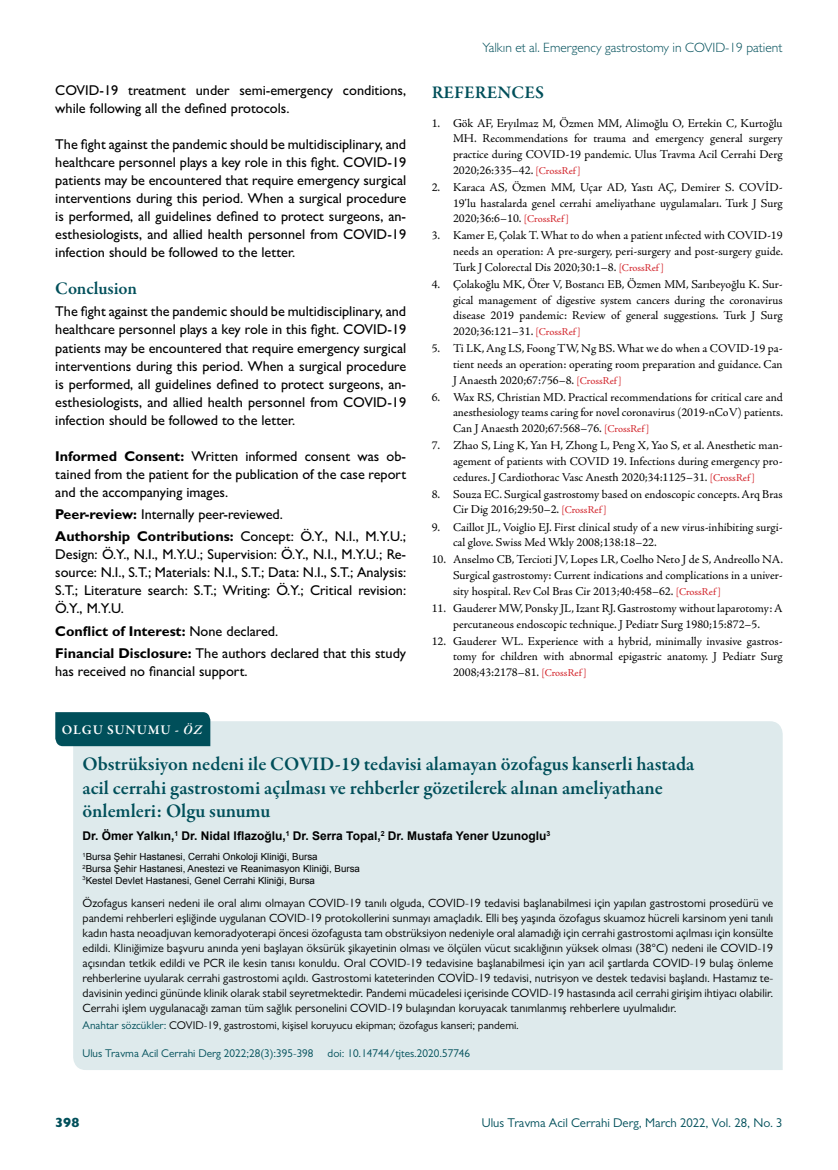
<style>
.page{position:relative;width:838px;height:1170px;background:#fff}
.page>*{position:absolute;margin:0;border:0;box-sizing:border-box;transform-origin:0 0}
.t1{font:600 19.5px/23.4px "Garamond Premr Pro";color:#004f5a}
.t2{font:600 18px "Garamond Premr Pro";color:#004f5a}
.t3{font:500 14.25px/18px "Gill Sans MT Pro";color:#000;text-align:justify}
.t4{font:300 13.5px "Gill Sans MT Pro";color:#004f5a}
.t5{font:600 13.5px "Garamond Premr Pro";letter-spacing:.055em;color:#fff}
.t6{font:800 13.5px "Gill Sans MT Pro";color:#004f5a}
.t7{font:12.75px "Gill Sans MT Pro";color:#004f5a}
.t8{font:12px/15.8px "Adobe Jenson Pro";color:#000;text-align:justify}
.t9{font:12px/15px "Gill Sans MT Pro";color:#000;text-align:justify}
.t10{font:700 12px "Arial";color:#000}
.t11{font:11.25px "Gill Sans MT Pro";color:#000}
.t12{font:11.25px "Gill Sans MT Pro";color:#004f5a}
.t13{font:9.75px/11.7px "Arial";color:#000}
.s1{font-weight:700}
.s2{font-size:10.5px;color:#d2232a}
.s3{font-style:italic}
.s4{color:#004f5a}
</style>
<div class="page">
<div style="left:73px;top:721px;width:709px;height:348px;background:#deeaec"></div>
<div style="left:55px;top:712px;width:155px;height:34px;background:#004f5a"></div>
<p class="t3" style="left:55px;top:81px;width:352px">COVID-19 treatment under semi-emergency conditions, while following all the defined protocols.</p>
<p class="t3" style="left:55px;top:135px;width:352px">The fight against the pandemic should be multidisciplinary, and healthcare personnel plays a key role in this fight. COVID-19 patients may be encountered that require emergency surgical interventions during this period. When a surgical procedure is performed, all guidelines defined to protect surgeons, an&shy;esthesiologists, and allied health personnel from COVID-19 infection should be followed to the letter.</p>
<h2 class="t2" style="left:55px;top:278px;width:83px">Conclusion</h2>
<p class="t3" style="left:55px;top:302px;width:352px">The fight against the pandemic should be multidisciplinary, and healthcare personnel plays a key role in this fight. COVID-19 patients may be encountered that require emergency surgical interventions during this period. When a surgical procedure is performed, all guidelines defined to protect surgeons, an&shy;esthesiologists, and allied health personnel from COVID-19 infection should be followed to the letter.</p>
<p class="t3" style="left:55px;top:446px;width:352px"><span class="s1">Informed Consent:</span> Written informed consent was ob&shy;tained from the patient for the publication of the case report and the accompanying images.</p>
<p class="t3" style="left:55px;top:503px;width:352px;line-height:22.2px"><span class="s1">Peer-review:</span> Internally peer-reviewed.<br><span class="s1">Authorship Contributions:</span> Concept: Ö.Y., N.I., M.Y.U.;</p>
<p class="t3" style="left:55px;top:545px;width:352px">Design: Ö.Y., N.I., M.Y.U.; Supervision: Ö.Y., N.I., M.Y.U.; Re&shy;source: N.I., S.T.; Materials: N.I., S.T.; Data: N.I., S.T.; Analysis:<br>S.T.; Literature search: S.T.; Writing: Ö.Y.; Critical revision:<br>Ö.Y., M.Y.U.</p>
<p class="t3" style="left:55px;top:619px;width:352px;line-height:22.2px"><span class="s1">Conflict of Interest:</span> None declared.<br><span class="s1">Financial Disclosure:</span> The authors declared that this study</p>
<p class="t3" style="left:55px;top:662px;width:194px">has received no financial support.</p>
<p class="t4" style="left:482px;top:39px;width:302px">Yalkın et al. Emergency gastrostomy in COVID-19 patient</p>
<h2 class="t2" style="left:432px;top:82px;width:114px">REFERENCES</h2>
<p class="t8" style="left:453px;top:115px;width:331px;text-indent:-21px">1. Gök AF, Eryılmaz M, Özmen MM, Alimoğlu O, Ertekin C, Kurtoğlu MH. Recommendations for trauma and emergency general surgery practice during COVID-19 pandemic. Ulus Travma Acil Cerrahi Derg 2020;26:335–42. <span class="s2">[CrossRef ]</span></p>
<p class="t8" style="left:453px;top:179px;width:331px;text-indent:-21px">2. Karaca AS, Özmen MM, Uçar AD, Yastı AÇ, Demirer S. COVİD-19’lu hastalarda genel cerrahi ameliyathane uygulamaları. Turk J Surg 2020;36:6–10. <span class="s2">[CrossRef ]</span></p>
<p class="t8" style="left:453px;top:228px;width:331px;text-indent:-21px">3. Kamer E, Çolak T. What to do when a patient ınfected with COVID-19 needs an operation: A pre-surgery, peri-surgery and post-surgery guide.<br>Turk J Colorectal Dis 2020;30:1–8. <span class="s2">[CrossRef ]</span></p>
<p class="t8" style="left:453px;top:276px;width:331px;text-indent:-21px">4. Çolakoğlu MK, Öter V, Bostancı EB, Özmen MM, Sarıbeyoğlu K. Sur&shy;gical management of digestive system cancers during the coronavirus disease 2019 pandemic: Review of general suggestions. Turk J Surg 2020;36:121–31. <span class="s2">[CrossRef ]</span></p>
<p class="t8" style="left:453px;top:341px;width:331px;text-indent:-21px">5. Ti LK, Ang LS, Foong TW, Ng BS. What we do when a COVID-19 pa&shy;tient needs an operation: operating room preparation and guidance. Can J Anaesth 2020;67:756–8. <span class="s2">[CrossRef ]</span></p>
<p class="t8" style="left:453px;top:389px;width:331px;text-indent:-21px">6. Wax RS, Christian MD. Practical recommendations for critical care and anesthesiology teams caring for novel coronavirus (2019-nCoV) patients.<br>Can J Anaesth 2020;67:568–76. <span class="s2">[CrossRef ]</span></p>
<p class="t8" style="left:453px;top:438px;width:331px;text-indent:-21px">7. Zhao S, Ling K, Yan H, Zhong L, Peng X, Yao S, et al. Anesthetic man&shy;agement of patients with COVID 19. Infections during emergency pro&shy;cedures. J Cardiothorac Vasc Anesth 2020;34:1125–31. <span class="s2">[CrossRef ]</span></p>
<p class="t8" style="left:453px;top:486px;width:331px;text-indent:-21px">8. Souza EC. Surgical gastrostomy based on endoscopic concepts. Arq Bras<br>Cir Dig 2016;29:50–2. <span class="s2">[CrossRef ]</span></p>
<p class="t8" style="left:453px;top:519px;width:331px;text-indent:-21px">9. Caillot JL, Voiglio EJ. First clinical study of a new virus-inhibiting surgi&shy;cal glove. Swiss Med Wkly 2008;138:18–22.</p>
<p class="t8" style="left:453px;top:552px;width:331px;text-indent:-21px">10. Anselmo CB, Tercioti JV, Lopes LR, Coelho Neto J de S, Andreollo NA.<br>Surgical gastrostomy: Current indications and complications in a univer&shy;sity hospital. Rev Col Bras Cir 2013;40:458–62. <span class="s2">[CrossRef ]</span></p>
<p class="t8" style="left:432px;top:600px;width:352px;text-align:center">11. Gauderer MW, Ponsky JL, Izant RJ. Gastrostomy without laparotomy: A percutaneous endoscopic technique. J Pediatr Surg 1980;15:872–5.</p>
<p class="t8" style="left:453px;top:633px;width:331px;text-indent:-21px">12. Gauderer WL. Experience with a hybrid, minimally invasive gastros&shy;tomy for children with abnormal epigastric anatomy. J Pediatr Surg 2008;43:2178–81. <span class="s2">[CrossRef ]</span></p>
<p class="t5" style="left:62px;top:721px;width:142px">OLGU SUNUMU - <span class="s3">ÖZ</span></p>
<h1 class="t1" style="left:82px;top:752px;width:613px">Obstrüksiyon nedeni ile COVID-19 tedavisi alamayan özofagus kanserli hastada acil cerrahi gastrostomi açılması ve rehberler gözetilerek alınan ameliyathane önlemleri: Olgu sunumu</h1>
<p class="t10" style="left:82px;top:827px;width:469px">Dr. Ömer Yalkın,<sup>1</sup> Dr. Nidal Iflazoğlu,<sup>1</sup> Dr. Serra Topal,<sup>2</sup> Dr. Mustafa Yener Uzunoglu<sup>3</sup></p>
<p class="t13" style="left:82px;top:851px;width:279px"><sup>1</sup>Bursa Şehir Hastanesi, Cerrahi Onkoloji Kliniği, Bursa<br><sup>2</sup>Bursa Şehir Hastanesi, Anestezi ve Reanimasyon Kliniği, Bursa<br><sup>3</sup>Kestel Devlet Hastanesi, Genel Cerrahi Kliniği, Bursa</p>
<p class="t9" style="left:82px;top:895px;width:692px">Özofagus kanseri nedeni ile oral alımı olmayan COVID-19 tanılı olguda, COVID-19 tedavisi başlanabilmesi için yapılan gastrostomi prosedürü ve pandemi rehberleri eşliğinde uygulanan COVID-19 protokollerini sunmayı amaçladık. Elli beş yaşında özofagus skuamoz hücreli karsinom yeni tanılı kadın hasta neoadjuvan kemoradyoterapi öncesi özofagusta tam obstrüksiyon nedeniyle oral alamadığı için cerrahi gastrostomi açılması için konsülte edildi. Kliniğimize başvuru anında yeni başlayan öksürük şikayetinin olması ve ölçülen vücut sıcaklığının yüksek olması (38°C) nedeni ile COVID-19 açısından tetkik edildi ve PCR ile kesin tanısı konuldu. Oral COVID-19 tedavisine başlanabilmesi için yarı acil şartlarda COVID-19 bulaş önleme rehberlerine uyularak cerrahi gastrostomi açıldı. Gastrostomi kateterinden COVİD-19 tedavisi, nutrisyon ve destek tedavisi başlandı. Hastamız te&shy;davisinin yedinci gününde klinik olarak stabil seyretmektedir. Pandemi mücadelesi içerisinde COVID-19 hastasında acil cerrahi girişim ihtiyacı olabilir.<br>Cerrahi işlem uygulanacağı zaman tüm sağlık personelini COVID-19 bulaşından koruyacak tanımlanmış rehberlere uyulmalıdır.</p>
<p class="t11" style="left:82px;top:1018px;width:438px"><span class="s4">Anahtar sözcükler:</span> COVID-19, gastrostomi, kişisel koruyucu ekipman; özofagus kanseri; pandemi.</p>
<p class="t12" style="left:82px;top:1046px;width:232px">Ulus Travma Acil Cerrahi Derg 2022;28(3):395-398</p>
<p class="t12" style="left:328px;top:1046px;width:144px">doi: 10.14744/tjtes.2020.57746</p>
<p class="t6" style="left:55px;top:1114px;width:26px">398</p>
<p class="t7" style="left:482px;top:1115px;width:302px">Ulus Travma Acil Cerrahi Derg, March 2022, Vol. 28, No. 3</p>
</div>
